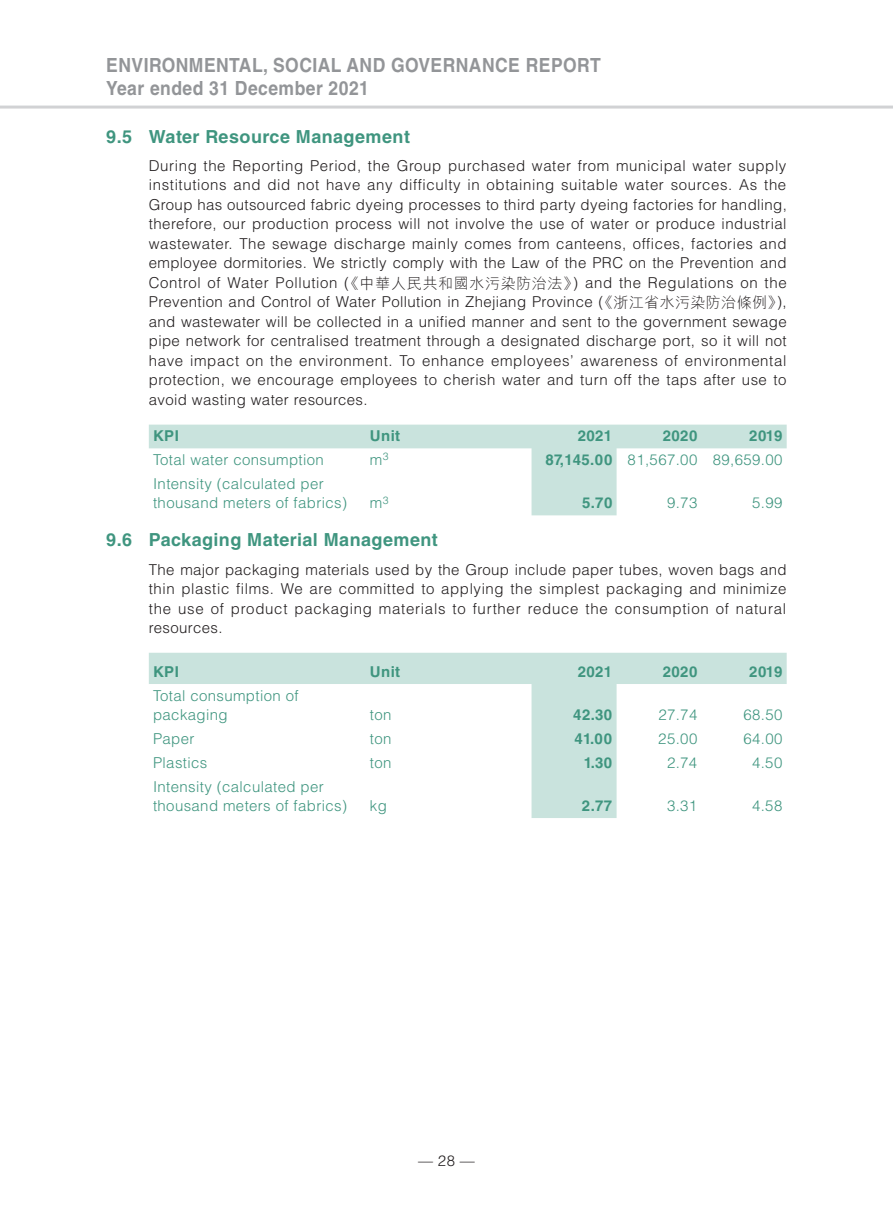
<style>
.page{position:relative;width:893px;height:1212px;background:#fff}
.page>*{position:absolute;margin:0;border:0;box-sizing:border-box;transform-origin:0 0}
.t1{font:700 19.5px/23.7px "Helvetica LT Std";letter-spacing:.025em;color:#939598;scale:.9 1}
.t2{font:700 18px "Helvetica LT Std";letter-spacing:.025em;color:#3f957f}
.t3{font:300 15px/19.5px "Helvetica LT Std";letter-spacing:.03em;color:#231f20;text-align:justify}
.t4{font:300 15px/19.5px "Helvetica LT Std";letter-spacing:.025em;color:#3f957f}
.t5{font:700 15px "Helvetica LT Std";letter-spacing:.025em;color:#3f957f}
.s1{font-family:"M Hei HK"}
.s2{font-weight:700}
</style>
<div class="page">
<hr style="left:0;top:106px;width:893px;height:3px;background:#d1d2d4">
<svg style="left:149px;top:425px;width:638px;height:90px"></svg>
<svg style="left:149px;top:653px;width:638px;height:165px"></svg>
<h1 class="t1" style="left:106px;top:53px;width:551px">ENVIRONMENTAL, SOCIAL AND GOVERNANCE REPORT<br>Year ended 31 December 2021</h1>
<p class="t2" style="left:106px;top:125px;width:305px">9.5 Water Resource Management</p>
<p class="t3" style="left:149px;top:156px;width:640px">During the Reporting Period, the Group purchased water from municipal water supply institutions and did not have any difficulty in obtaining suitable water sources. As the Group has outsourced fabric dyeing processes to third party dyeing factories for handling, therefore, our production process will not involve the use of water or produce industrial wastewater. The sewage discharge mainly comes from canteens, offices, factories and employee dormitories. We strictly comply with the Law of the PRC on the Prevention and Control of Water Pollution (<span class="s1">《中華人民共和國水污染防治法》</span>) and the Regulations on the Prevention and Control of Water Pollution in Zhejiang Province (<span class="s1">《浙江省水污染防治條例》</span>), and wastewater will be collected in a unified manner and sent to the government sewage pipe network for centralised treatment through a designated discharge port, so it will not have impact on the environment. To enhance employees’ awareness of environmental protection, we encourage employees to cherish water and turn off the taps after use to avoid wasting water resources.</p>
<p class="t5" style="left:153px;top:427px;width:27px">KPI</p>
<p class="t5" style="left:370px;top:427px;width:32px">Unit</p>
<p class="t5" style="left:578px;top:427px;width:36px">2021</p>
<p class="t5" style="left:663px;top:427px;width:36px">2020</p>
<p class="t5" style="left:749px;top:427px;width:35px">2019</p>
<p class="t4" style="left:153px;top:450px;width:172px">Total water consumption</p>
<p class="t4" style="left:370px;top:450px;width:20px">m<sup>3</sup></p>
<p class="t4" style="left:545px;top:450px;width:239px"><span class="s2">87,145.00</span> 81,567.00 89,659.00</p>
<p class="t4" style="left:153px;top:474px;width:195px">Intensity (calculated per thousand meters of fabrics)</p>
<p class="t4" style="left:370px;top:493px;width:20px">m<sup>3</sup></p>
<p class="t5" style="left:582px;top:494px;width:32px">5.70</p>
<p class="t4" style="left:667px;top:493px;width:32px">9.73</p>
<p class="t4" style="left:752px;top:493px;width:32px">5.99</p>
<p class="t2" style="left:106px;top:529px;width:333px">9.6 Packaging Material Management</p>
<p class="t3" style="left:149px;top:559px;width:639px">The major packaging materials used by the Group include paper tubes, woven bags and thin plastic films. We are committed to applying the simplest packaging and minimize the use of product packaging materials to further reduce the consumption of natural resources.</p>
<p class="t5" style="left:153px;top:663px;width:27px">KPI</p>
<p class="t5" style="left:370px;top:663px;width:32px">Unit</p>
<p class="t5" style="left:578px;top:663px;width:36px">2021</p>
<p class="t5" style="left:663px;top:663px;width:36px">2020</p>
<p class="t5" style="left:749px;top:663px;width:35px">2019</p>
<p class="t4" style="left:153px;top:685px;width:147px">Total consumption of packaging</p>
<p class="t4" style="left:370px;top:705px;width:23px">ton</p>
<p class="t5" style="left:573px;top:706px;width:41px">42.30</p>
<p class="t4" style="left:658px;top:705px;width:41px">27.74</p>
<p class="t4" style="left:743px;top:705px;width:41px">68.50</p>
<p class="t4" style="left:153px;top:729px;width:43px">Paper</p>
<p class="t4" style="left:370px;top:729px;width:23px">ton</p>
<p class="t5" style="left:574px;top:730px;width:39px">41.00</p>
<p class="t4" style="left:658px;top:729px;width:41px">25.00</p>
<p class="t4" style="left:743px;top:729px;width:41px">64.00</p>
<p class="t4" style="left:153px;top:752px;width:56px">Plastics</p>
<p class="t4" style="left:370px;top:752px;width:23px">ton</p>
<p class="t5" style="left:584px;top:753px;width:30px">1.30</p>
<p class="t4" style="left:667px;top:752px;width:32px">2.74</p>
<p class="t4" style="left:752px;top:752px;width:32px">4.50</p>
<p class="t4" style="left:153px;top:776px;width:195px">Intensity (calculated per thousand meters of fabrics)</p>
<p class="t4" style="left:370px;top:796px;width:19px">kg</p>
<p class="t5" style="left:582px;top:797px;width:32px">2.77</p>
<p class="t4" style="left:667px;top:796px;width:32px">3.31</p>
<p class="t4" style="left:752px;top:796px;width:32px">4.58</p>
<p class="t3" style="left:418px;top:1151px;width:58px">— 28 —</p>
</div>
